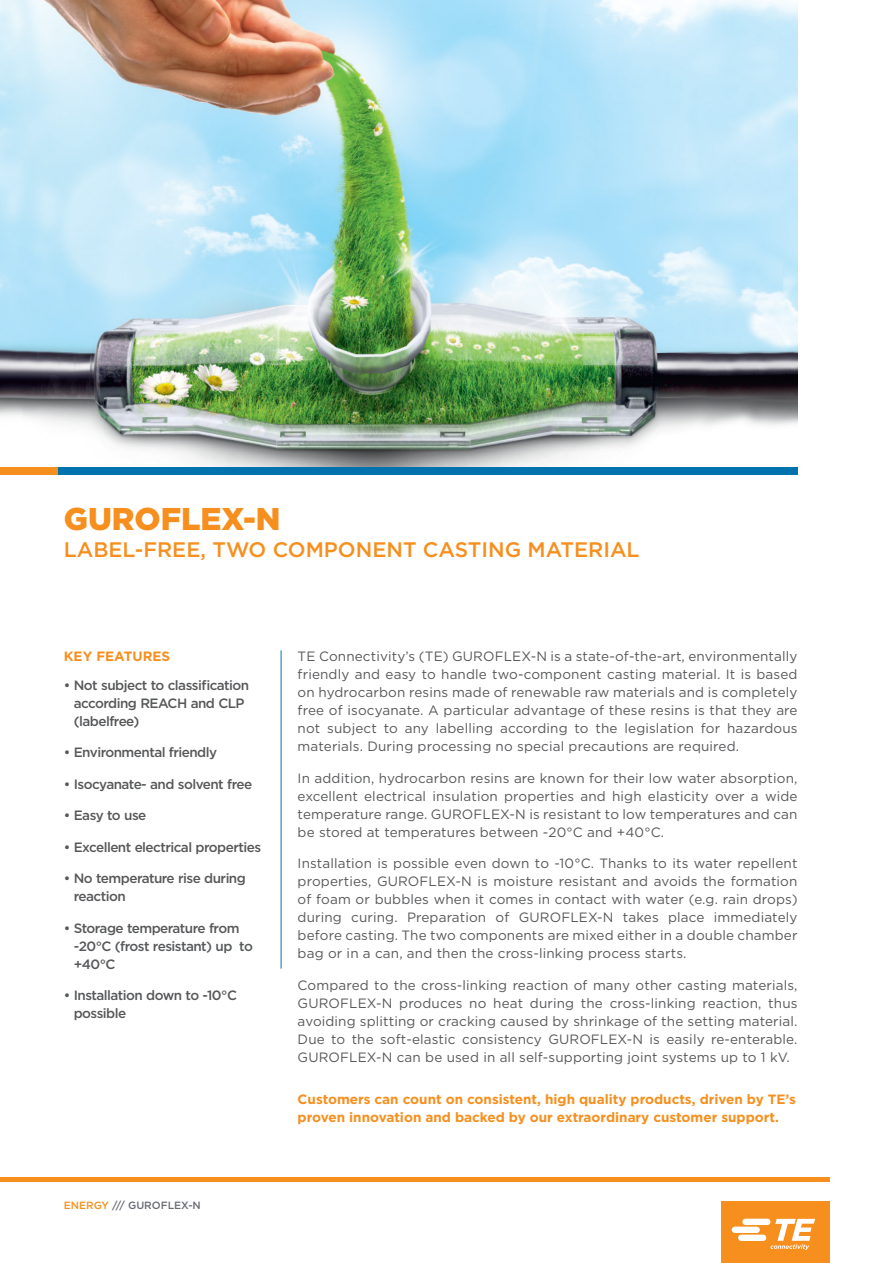
<style>
.page{position:relative;width:893px;height:1263px;background:#fff}
.page>*{position:absolute;margin:0;border:0;box-sizing:border-box;transform-origin:0 0}
.Cover_-_Main_Headlin{font:900 31.5px "Gotham";color:#f68f1e}
.a_RAYCHEM_product{font:500 21px "Gotham";color:#f68f1e}
.Main_Body_Copy{font:13.5px/18px "Gotham";letter-spacing:.01em;color:#57585a;text-align:justify}
.Key_Features_-_Bulle{font:500 13.5px/18px "Gotham";letter-spacing:-.04em;color:#57585a}
.Cover_-_Closing_Copy{font:700 13.5px/18px "Gotham";color:#f68f1e}
.KEY_FEATURE__TITLE{font:700 13.5px "Gotham";color:#f68f1e}
.WP_Footer_Info{font:500 10.5px "Gotham";color:#696b73}
.s1{color:#f68f1e}
</style>
<div class="page">
<hr style="left:281px;top:650px;width:1px;height:318px;background:#0073ae">
<div style="left:0;top:466px;width:58px;height:9px;background:#f68f1e"></div>
<div style="left:58px;top:466px;width:739px;height:9px;background:#0073ae"></div>
<hr style="left:0;top:1178px;width:829px;height:4px;background:#f68f1e">
<div style="left:721px;top:1201px;width:108px;height:62px;background:#f68f1e"></div>
<svg style="left:732px;top:1219px;width:83px;height:31px"></svg>
<img style="left:0;top:0;width:797px;height:466px">
<p class="Cover_-_Main_Headlin" style="left:64px;top:497px;width:218px">GUROFLEX-N</p>
<p class="a_RAYCHEM_product" style="left:64px;top:536px;width:577px">LABEL-FREE, TWO COMPONENT CASTING MATERIAL</p>
<p class="KEY_FEATURE__TITLE" style="left:64px;top:647px;width:108px">KEY FEATURES</p>
<p class="Main_Body_Copy" style="left:298px;top:647px;width:501px">TE Connectivity’s (TE) GUROFLEX-N is a state-of-the-art, environmentally friendly and easy to handle two-component casting material. It is based on hydrocarbon resins made of renewable raw materials and is completely free of isocyanate. A particular advantage of these resins is that they are not subject to any labelling according to the legislation for hazardous materials. During processing no special precautions are required.</p>
<p class="Main_Body_Copy" style="left:298px;top:769px;width:501px">In addition, hydrocarbon resins are known for their low water absorption, excellent electrical insulation properties and high elasticity over a wide temperature range. GUROFLEX-N is resistant to low temperatures and can be stored at temperatures between -20°C and +40°C.</p>
<p class="Main_Body_Copy" style="left:298px;top:854px;width:501px">Installation is possible even down to -10°C. Thanks to its water repellent properties, GUROFLEX-N is moisture resistant and avoids the formation of foam or bubbles when it comes in contact with water (e.g. rain drops) during curing. Preparation of GUROFLEX-N takes place immediately before casting. The two components are mixed either in a double chamber bag or in a can, and then the cross-linking process starts.</p>
<p class="Main_Body_Copy" style="left:298px;top:976px;width:501px">Compared to the cross-linking reaction of many other casting materials, GUROFLEX-N produces no heat during the cross-linking reaction, thus avoiding splitting or cracking caused by shrinkage of the setting material.<br>Due to the soft-elastic consistency GUROFLEX-N is easily re-enterable.<br>GUROFLEX-N can be used in all self-supporting joint systems up to 1 kV.</p>
<p class="Cover_-_Closing_Copy" style="left:298px;top:1090px;width:500px">Customers can count on consistent, high quality products, driven by TE’s proven innovation and backed by our extraordinary customer support.</p>
<p class="Key_Features_-_Bulle" style="left:74px;top:676px;width:177px;text-indent:-10px">• Not subject to classification according REACH and CLP (labelfree)</p>
<p class="Key_Features_-_Bulle" style="left:64px;top:743px;width:155px">• Environmental friendly</p>
<p class="Key_Features_-_Bulle" style="left:64px;top:775px;width:190px">• Isocyanate- and solvent free</p>
<p class="Key_Features_-_Bulle" style="left:64px;top:806px;width:84px">• Easy to use</p>
<p class="Key_Features_-_Bulle" style="left:64px;top:838px;width:199px">• Excellent electrical properties</p>
<p class="Key_Features_-_Bulle" style="left:74px;top:869px;width:174px;text-indent:-10px">• No temperature rise during reaction</p>
<p class="Key_Features_-_Bulle" style="left:74px;top:919px;width:181px;text-indent:-10px">• Storage temperature from -20°C (frost resistant) up to +40°C</p>
<p class="Key_Features_-_Bulle" style="left:74px;top:986px;width:165px;text-indent:-10px">• Installation down to -10°C possible</p>
<p class="WP_Footer_Info" style="left:64px;top:1198px;width:139px"><span class="s1">ENERGY</span> /// GUROFLEX-N</p>
</div>
